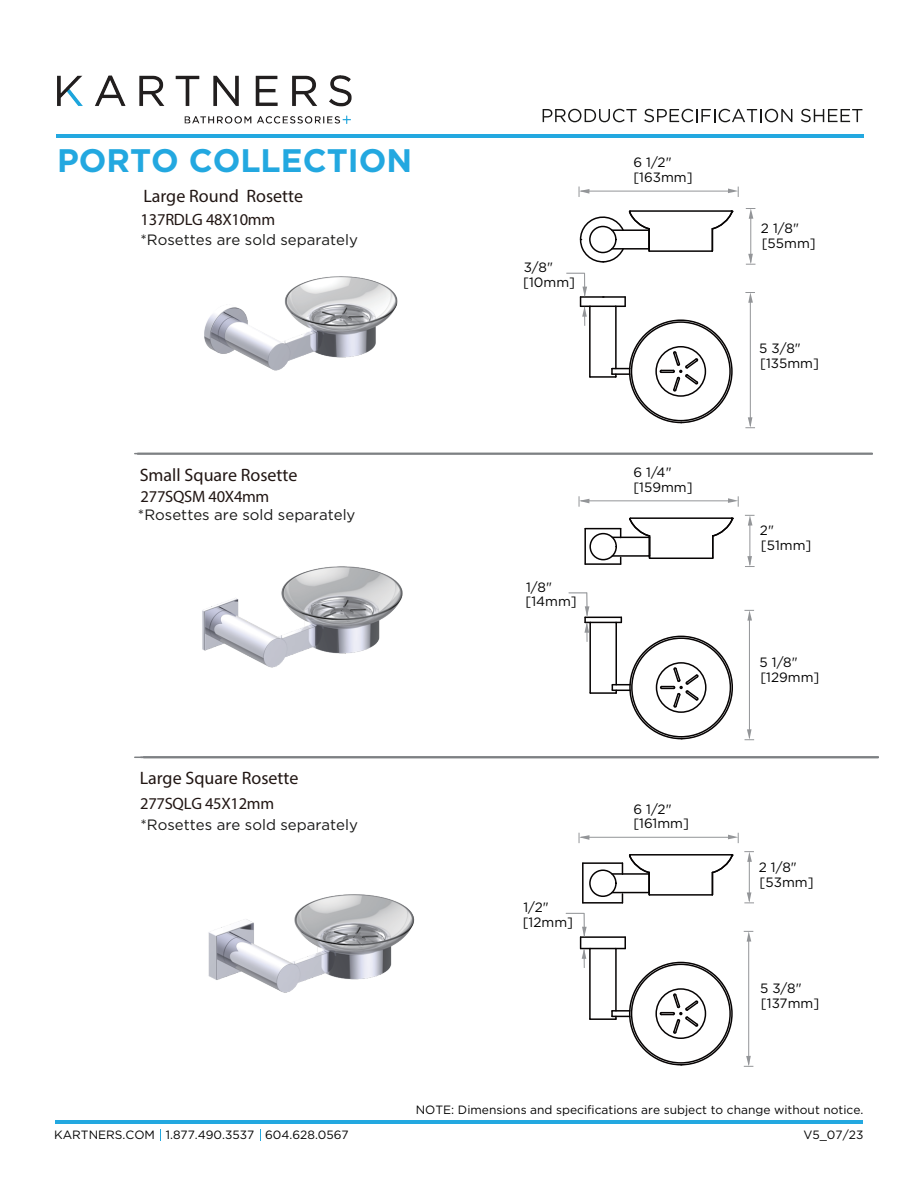
<style>
.page{position:relative;width:918px;height:1188px;background:#fff}
.page>*{position:absolute;margin:0;border:0;box-sizing:border-box;transform-origin:0 0}
.t1{font:700 32.55px "Gotham";color:#23a8e0}
.t2{font:18px "Myriad Pro";color:#211613}
.t3{font:16.5px "Myriad Pro";letter-spacing:-.015em;color:#211613}
.t4{font:15px "Gotham";color:#181817}
.t5{font:13.5px/15px "Gotham";color:#030303}
.t6{font:12px "Gotham";color:#030303}
</style>
<div class="page">
<hr style="left:135px;top:453px;width:737px;height:1px;background:#7d8083">
<hr style="left:141px;top:757px;width:737px;height:1px;background:#7d8083">
<hr style="left:56px;top:134px;width:808px;height:4px;background:#23a8e0">
<img style="left:57px;top:76px;width:295px;height:48px">
<svg style="left:543px;top:109px;width:94px;height:13px"></svg>
<svg style="left:644px;top:109px;width:148px;height:13px"></svg>
<svg style="left:801px;top:109px;width:61px;height:13px"></svg>
<hr style="left:56px;top:1120px;width:807px;height:4px;background:#23a8e0">
<hr style="left:649px;top:250px;width:63px;height:2px;background:#060303">
<hr style="left:630px;top:210px;width:101px;height:2px;background:#060303">
<hr style="left:589px;top:307px;width:2px;height:70px;background:#060303">
<hr style="left:615px;top:307px;width:2px;height:62px;background:#060303">
<svg style="left:624px;top:297px;width:2px;height:9px"></svg>
<hr style="left:590px;top:376px;width:26px;height:2px;background:#060303">
<hr style="left:581px;top:306px;width:44px;height:1px;background:#060303">
<hr style="left:581px;top:296px;width:44px;height:2px;background:#060303">
<div style="left:631px;top:321px;width:100px;height:100px;border:2px solid #060303;border-radius:50%"></div>
<div style="left:655px;top:346px;width:51px;height:51px;border:2px solid #060303;border-radius:50%"></div>
<svg style="left:659px;top:351px;width:40px;height:42px"></svg>
<svg style="left:610px;top:367px;width:20px;height:11px"></svg>
<svg style="left:579px;top:210px;width:72px;height:53px"></svg>
<svg style="left:711px;top:210px;width:23px;height:42px"></svg>
<hr style="left:650px;top:894px;width:62px;height:2px;background:#060303">
<hr style="left:612px;top:892px;width:37px;height:1px;background:#060303">
<hr style="left:612px;top:873px;width:37px;height:2px;background:#060303">
<hr style="left:630px;top:854px;width:102px;height:2px;background:#060303">
<hr style="left:589px;top:949px;width:2px;height:70px;background:#060303">
<hr style="left:615px;top:949px;width:2px;height:62px;background:#060303">
<svg style="left:624px;top:937px;width:2px;height:12px"></svg>
<hr style="left:590px;top:1018px;width:26px;height:2px;background:#060303">
<hr style="left:581px;top:948px;width:44px;height:1px;background:#060303">
<hr style="left:581px;top:936px;width:44px;height:2px;background:#060303">
<div style="left:589px;top:869px;width:28px;height:28px;border:2px solid #060303;border-radius:50%"></div>
<div style="left:631px;top:964px;width:100px;height:100px;border:2px solid #060303;border-radius:50%"></div>
<div style="left:655px;top:988px;width:51px;height:51px;border:2px solid #060303;border-radius:50%"></div>
<svg style="left:659px;top:993px;width:41px;height:42px"></svg>
<svg style="left:611px;top:1009px;width:19px;height:12px"></svg>
<svg style="left:711px;top:854px;width:23px;height:42px"></svg>
<hr style="left:582px;top:863px;width:2px;height:40px;background:#060303">
<svg style="left:622px;top:854px;width:29px;height:49px"></svg>
<hr style="left:583px;top:902px;width:39px;height:2px;background:#060303">
<hr style="left:583px;top:862px;width:39px;height:2px;background:#060303">
<hr style="left:650px;top:558px;width:62px;height:1px;background:#060303">
<hr style="left:612px;top:555px;width:37px;height:2px;background:#060303">
<hr style="left:612px;top:537px;width:37px;height:1px;background:#060303">
<hr style="left:630px;top:517px;width:102px;height:2px;background:#060303">
<hr style="left:712px;top:536px;width:2px;height:22px;background:#060303">
<hr style="left:589px;top:623px;width:2px;height:70px;background:#060303">
<hr style="left:615px;top:623px;width:2px;height:62px;background:#060303">
<hr style="left:590px;top:692px;width:26px;height:2px;background:#060303">
<hr style="left:585px;top:622px;width:36px;height:1px;background:#060303">
<hr style="left:585px;top:617px;width:36px;height:1px;background:#060303">
<div style="left:589px;top:533px;width:28px;height:27px;border:2px solid #060303;border-radius:50%"></div>
<svg style="left:614px;top:617px;width:8px;height:7px"></svg>
<div style="left:631px;top:637px;width:100px;height:101px;border:2px solid #060303;border-radius:50%"></div>
<div style="left:656px;top:662px;width:51px;height:51px;border:2px solid #060303;border-radius:50%"></div>
<svg style="left:659px;top:667px;width:41px;height:42px"></svg>
<svg style="left:628px;top:517px;width:24px;height:42px"></svg>
<svg style="left:611px;top:683px;width:19px;height:12px"></svg>
<svg style="left:711px;top:517px;width:23px;height:21px"></svg>
<hr style="left:584px;top:529px;width:2px;height:35px;background:#060303">
<hr style="left:585px;top:563px;width:36px;height:2px;background:#060303">
<hr style="left:585px;top:528px;width:36px;height:1px;background:#060303">
<hr style="left:581px;top:191px;width:148px;height:1px;background:#939598">
<svg style="left:728px;top:187px;width:11px;height:10px"></svg>
<svg style="left:579px;top:187px;width:10px;height:10px"></svg>
<hr style="left:581px;top:501px;width:148px;height:1px;background:#939598">
<svg style="left:728px;top:496px;width:11px;height:11px"></svg>
<svg style="left:579px;top:496px;width:10px;height:11px"></svg>
<hr style="left:581px;top:837px;width:148px;height:1px;background:#939598">
<svg style="left:728px;top:833px;width:11px;height:10px"></svg>
<svg style="left:579px;top:833px;width:10px;height:10px"></svg>
<hr style="left:751px;top:217px;width:1px;height:45px;background:#939598">
<svg style="left:746px;top:208px;width:9px;height:11px"></svg>
<svg style="left:746px;top:254px;width:9px;height:11px"></svg>
<hr style="left:750px;top:524px;width:1px;height:41px;background:#939598">
<svg style="left:745px;top:515px;width:10px;height:11px"></svg>
<svg style="left:745px;top:556px;width:10px;height:11px"></svg>
<hr style="left:749px;top:619px;width:1px;height:119px;background:#939598">
<svg style="left:744px;top:610px;width:10px;height:11px"></svg>
<svg style="left:745px;top:729px;width:9px;height:11px"></svg>
<hr style="left:749px;top:861px;width:1px;height:40px;background:#939598">
<svg style="left:744px;top:851px;width:10px;height:11px"></svg>
<svg style="left:744px;top:892px;width:10px;height:12px"></svg>
<hr style="left:750px;top:301px;width:1px;height:125px;background:#939598">
<svg style="left:745px;top:292px;width:10px;height:11px"></svg>
<svg style="left:745px;top:417px;width:10px;height:11px"></svg>
<hr style="left:748px;top:940px;width:1px;height:125px;background:#939598">
<svg style="left:744px;top:931px;width:9px;height:11px"></svg>
<svg style="left:744px;top:1056px;width:9px;height:11px"></svg>
<svg style="left:566px;top:273px;width:26px;height:53px"></svg>
<svg style="left:578px;top:593px;width:14px;height:49px"></svg>
<svg style="left:566px;top:913px;width:26px;height:55px"></svg>
<img style="left:204px;top:276px;width:194px;height:95px">
<img style="left:208px;top:894px;width:207px;height:99px">
<img style="left:134px;top:452px;width:444px;height:307px">
<svg style="left:160px;top:1129px;width:1px;height:12px"></svg>
<svg style="left:260px;top:1129px;width:1px;height:12px"></svg>
<h1 class="t1" style="left:57px;top:142px;width:357px">PORTO COLLECTION</h1>
<h2 class="t2" style="left:143px;top:185px;width:161px">Large Round Rosette</h2>
<p class="t3" style="left:141px;top:209px;width:136px">137RDLG 48X10mm</p>
<p class="t4" style="left:140px;top:231px;width:219px">*Rosettes are sold separately</p>
<h2 class="t2" style="left:140px;top:464px;width:159px">Small Square Rosette</h2>
<p class="t3" style="left:141px;top:487px;width:130px">277SQSM 40X4mm</p>
<p class="t4" style="left:138px;top:507px;width:219px">*Rosettes are sold separately</p>
<h2 class="t2" style="left:140px;top:767px;width:160px">Large Square Rosette</h2>
<p class="t3" style="left:140px;top:793px;width:136px">277SQLG 45X12mm</p>
<p class="t4" style="left:140px;top:816px;width:219px">*Rosettes are sold separately</p>
<p class="t5" style="left:523px;top:260px;width:54px">3/8" [10mm]</p>
<p class="t5" style="left:633px;top:155px;width:61px">6 1/2" [163mm]</p>
<p class="t5" style="left:525px;top:579px;width:53px">1/8" [14mm]</p>
<p class="t5" style="left:633px;top:465px;width:61px">6 1/4" [159mm]</p>
<p class="t5" style="left:523px;top:900px;width:52px">1/2" [12mm]</p>
<p class="t5" style="left:633px;top:801px;width:57px">6 1/2" [161mm]</p>
<p class="t5" style="left:761px;top:221px;width:56px">2 1/8" [55mm]</p>
<p class="t5" style="left:759px;top:341px;width:61px">5 3/8" [135mm]</p>
<p class="t5" style="left:760px;top:523px;width:53px">2" [51mm]</p>
<p class="t5" style="left:760px;top:654px;width:62px">5 1/8" [129mm]</p>
<p class="t5" style="left:759px;top:860px;width:56px">2 1/8" [53mm]</p>
<p class="t5" style="left:760px;top:981px;width:61px">5 3/8" [137mm]</p>
<p class="t6" style="left:416px;top:1104px;width:449px">NOTE: Dimensions and specifications are subject to change without notice.</p>
<p class="t6" style="left:54px;top:1128px;width:296px">KARTNERS.COM 1.877.490.3537 604.628.0567</p>
<p class="t6" style="left:803px;top:1128px;width:61px">V5_07/23</p>
</div>
